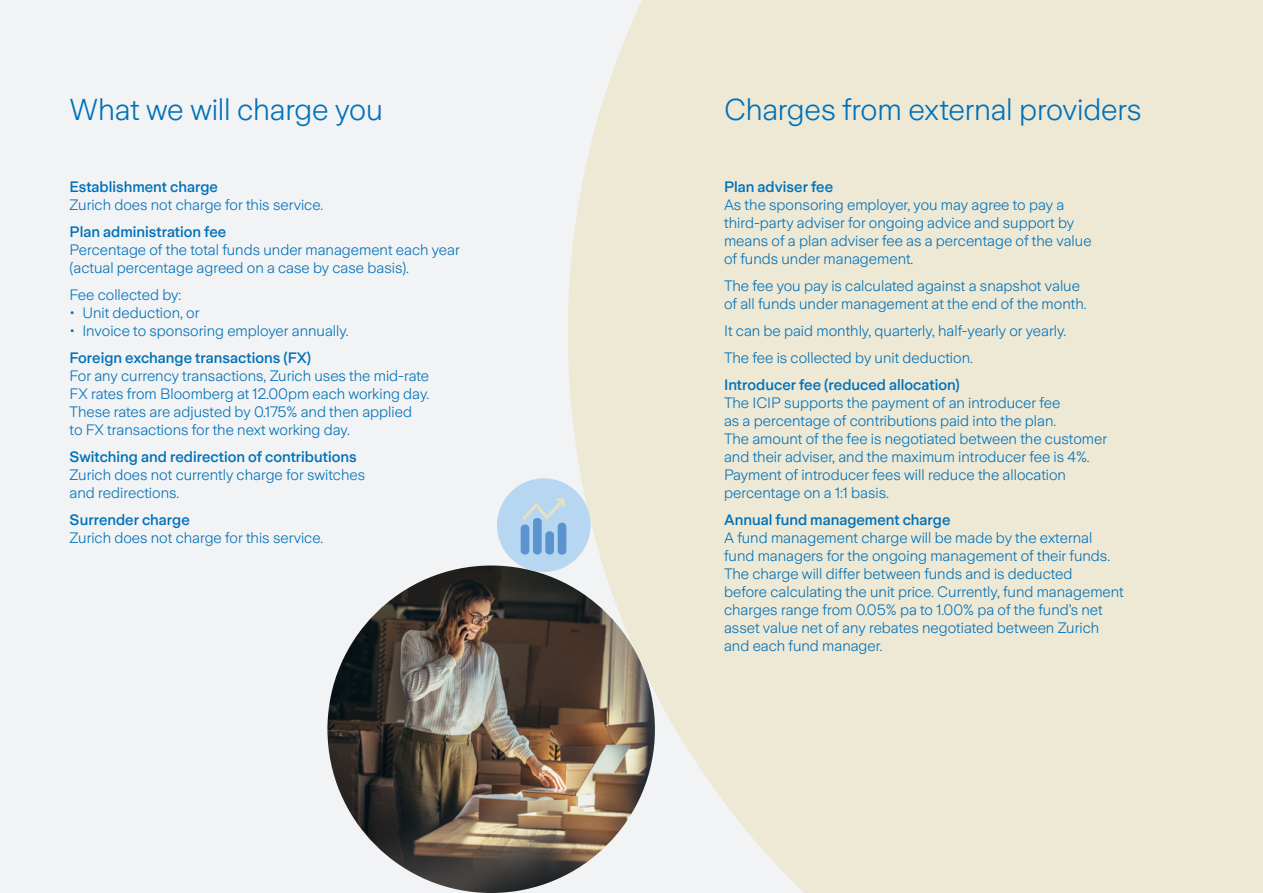
<style>
.page{position:relative;width:1263px;height:893px;background:#f2f3f4}
.page>*{position:absolute;margin:0;border:0;box-sizing:border-box;transform-origin:0 0}
.t1{font:300 30px "Zurich Sans";letter-spacing:-.005em;color:#0071b9}
.t2{font:300 15px/18px "Zurich Sans";color:#0071b9}
.t3{font:500 15px "Zurich Sans";color:#0071b9}
</style>
<div class="page">
<div style="left:568px;top:0;width:695px;height:893px;background:#eee9d5"></div>
<img style="left:327px;top:565px;width:328px;height:328px;border-radius:164px">
<div style="left:497px;top:478px;width:93px;height:94px;background:#b7d6f2;border-radius:50%"></div>
<div style="left:521px;top:525px;width:8px;height:29px;background:#5a93ce;border-radius:4px"></div>
<div style="left:545px;top:531px;width:9px;height:23px;background:#5a93ce;border-radius:4px"></div>
<div style="left:558px;top:523px;width:8px;height:32px;background:#5a93ce;border-radius:4px"></div>
<div style="left:533px;top:518px;width:9px;height:36px;background:#5a93ce;border-radius:4px"></div>
<svg style="left:522px;top:498px;width:43px;height:22px"></svg>
<h1 class="t1" style="left:70px;top:94px;width:315px">What we will charge you</h1>
<h1 class="t1" style="left:724px;top:94px;width:419px">Charges from external providers</h1>
<p class="t3" style="left:70px;top:179px;width:150px">Establishment charge</p>
<p class="t2" style="left:70px;top:196px;width:255px">Zurich does not charge for this service.</p>
<p class="t3" style="left:70px;top:224px;width:158px">Plan administration fee</p>
<p class="t2" style="left:70px;top:241px;width:392px">Percentage of the total funds under management each year (actual percentage agreed on a case by case basis).</p>
<p class="t2" style="left:70px;top:286px;width:113px">Fee collected by:</p>
<p class="t2" style="left:70px;top:304px;width:131px">• Unit deduction, or</p>
<p class="t2" style="left:70px;top:322px;width:281px">• Invoice to sponsoring employer annually.</p>
<p class="t3" style="left:70px;top:350px;width:243px">Foreign exchange transactions (FX)</p>
<p class="t2" style="left:70px;top:367px;width:361px">For any currency transactions, Zurich uses the mid-rate FX rates from Bloomberg at 12.00pm each working day.<br>These rates are adjusted by 0.175% and then applied<br>to FX transactions for the next working day.</p>
<p class="t3" style="left:70px;top:449px;width:289px">Switching and redirection of contributions</p>
<p class="t2" style="left:70px;top:466px;width:297px">Zurich does not currently charge for switches and redirections.</p>
<p class="t3" style="left:70px;top:512px;width:122px">Surrender charge</p>
<p class="t2" style="left:70px;top:529px;width:255px">Zurich does not charge for this service.</p>
<p class="t3" style="left:724px;top:179px;width:111px">Plan adviser fee</p>
<p class="t2" style="left:724px;top:196px;width:369px">As the sponsoring employer, you may agree to pay a third-party adviser for ongoing advice and support by means of a plan adviser fee as a percentage of the value of funds under management.</p>
<p class="t2" style="left:724px;top:277px;width:364px">The fee you pay is calculated against a snapshot value of all funds under management at the end of the month.</p>
<p class="t2" style="left:724px;top:318px;width:344px;line-height:27px">It can be paid monthly, quarterly, half-yearly or yearly.<br>The fee is collected by unit deduction.</p>
<p class="t3" style="left:724px;top:377px;width:237px">Introducer fee (reduced allocation)</p>
<p class="t2" style="left:724px;top:394px;width:384px">The ICIP supports the payment of an introducer fee<br>as a percentage of contributions paid into the plan.<br>The amount of the fee is negotiated between the customer and their adviser, and the maximum introducer fee is 4%.<br>Payment of introducer fees will reduce the allocation percentage on a 1:1 basis.</p>
<p class="t3" style="left:724px;top:512px;width:228px">Annual fund management charge</p>
<p class="t2" style="left:724px;top:529px;width:401px">A fund management charge will be made by the external fund managers for the ongoing management of their funds.<br>The charge will differ between funds and is deducted<br>before calculating the unit price. Currently, fund management charges range from 0.05% pa to 1.00% pa of the fund’s net asset value net of any rebates negotiated between Zurich and each fund manager.</p>
</div>
